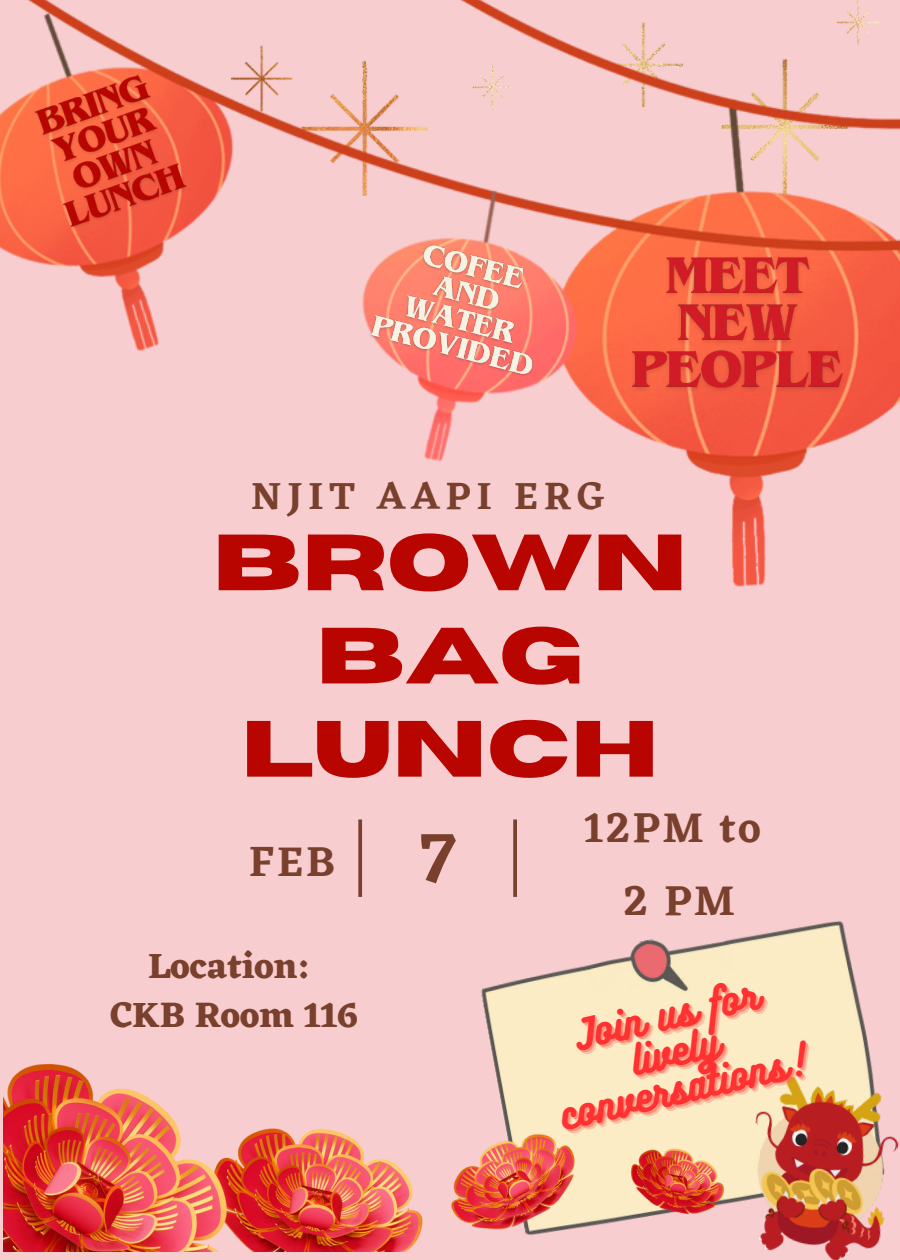
<style>
.page{position:relative;width:900px;height:1260px;background:#f7cdd0}
.page>*{position:absolute;margin:0;border:0;box-sizing:border-box;transform-origin:0 0}
.t1{font:700 79.5px/93.2px "Horizon";color:#b80500;text-align:center}
.t2{font:600 73.5px "Eczar";color:#79412d}
.t3{font:600 43.25px "Eczar";letter-spacing:.05em;color:#79412d}
.t4{font:600 39.5px "Eczar";letter-spacing:.15em;color:#79412d}
.t5{font:37.75px "Bukhari Script";color:#ff3131}
.t6{font:700 36.5px "Eczar";color:#79412d}
</style>
<div class="page">
<svg style="left:358px;top:819px;width:4px;height:78px"></svg>
<svg style="left:513px;top:819px;width:4px;height:78px"></svg>
<img style="left:0;top:0;width:900px;height:587px">
<img style="left:481px;top:921px;width:392px;height:284px">
<img style="left:735px;top:1072px;width:164px;height:188px">
<img style="left:3px;top:1064px;width:720px;height:188px">
<img style="left:622px;top:249px;width:229px;height:157px">
<img style="left:22px;top:62px;width:176px;height:179px">
<img style="left:362px;top:227px;width:201px;height:161px">
<div style="left:594px;top:1014px;width:60px;height:34px;background:#fbecc6"></div>
<svg style="left:594px;top:1097px;width:33px;height:28px"></svg>
<div style="left:705px;top:1063px;width:55px;height:36px;background:#fbecc6"></div>
<p class="t4" style="left:251px;top:472px;width:355px">NJIT AAPI ERG</p>
<p class="t1" style="left:212px;top:518px;width:476px">BROWN<br>BAG<br>LUNCH</p>
<p class="t3" style="left:249px;top:836px;width:88px">FEB</p>
<p class="t6" style="left:148px;top:944px;width:164px">Location:</p>
<p class="t6" style="left:110px;top:993px;width:249px">CKB Room 116</p>
<p class="t2" style="left:420px;top:814px;width:38px">7</p>
<p class="t3" style="left:584px;top:801px;width:178px">12PM to</p>
<p class="t3" style="left:623px;top:874px;width:113px">2 PM</p>
<p class="t5" style="left:570px;top:1012px;width:188px;rotate:-13deg">Join us for</p>
<p class="t5" style="left:626px;top:1037px;width:90px;rotate:-13deg">lively</p>
<p class="t5" style="left:555px;top:1092px;width:253px;rotate:-13deg">conversations!</p>
</div>
